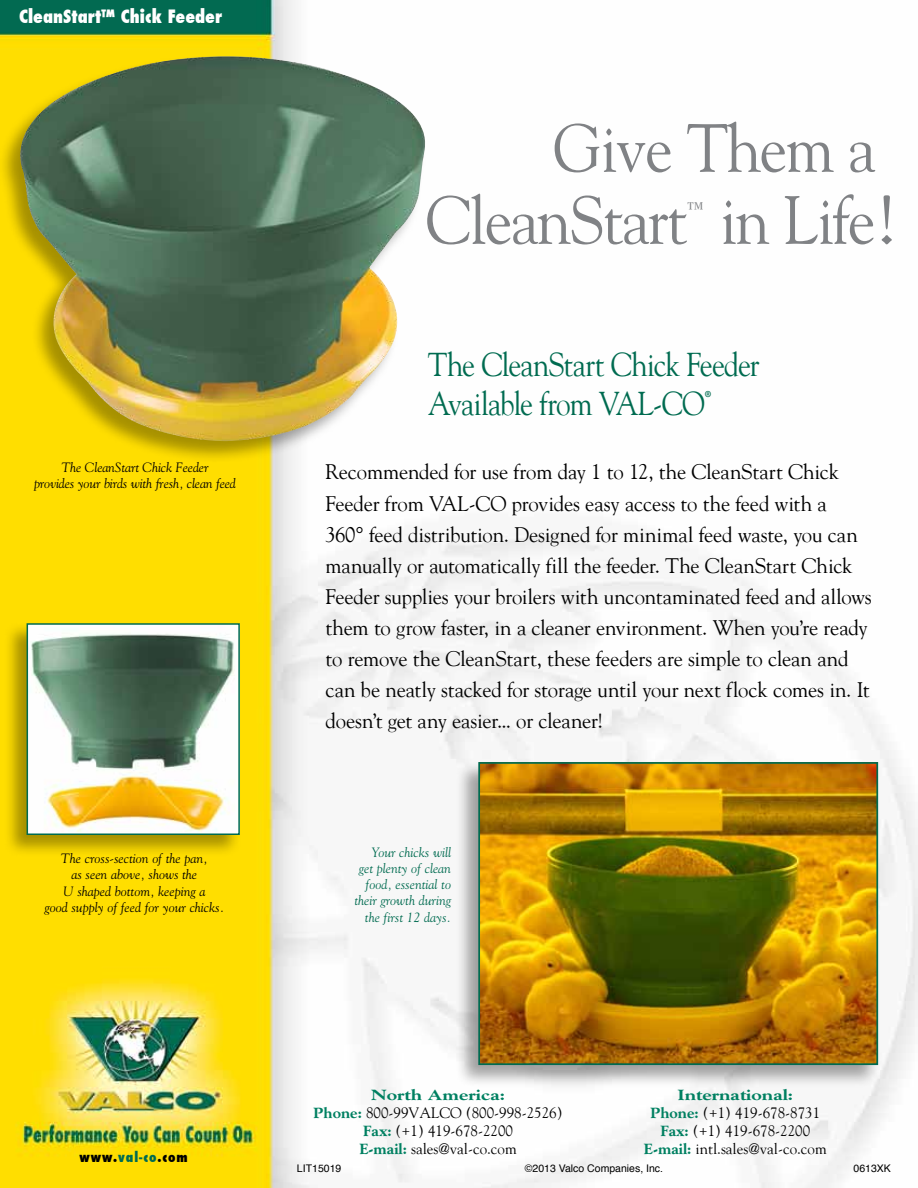
<style>
.page{position:relative;width:918px;height:1188px;background:#fff}
.page>*{position:absolute;margin:0;border:0;box-sizing:border-box;transform-origin:0 0}
.t1{font:67.5px/72px "Goudy";letter-spacing:-.03em;color:#808285;scale:.93 1}
.t2{font:33px/39px "Goudy";letter-spacing:-.03em;color:#006b50;scale:.89 1}
.t3{font:21px/31px "Goudy";letter-spacing:-.01em;color:#000}
.t4{font:21px "Goudy";color:#808285;scale:.93 1}
.t5{font:800 condensed 18px "Futura";color:#fff}
.t6{font:15px/18px "Goudy";color:#000;text-align:center}
.t7{font:italic 13.5px/16.2px "Goudy";color:#000;text-align:center}
.t8{font:italic 13.5px/16.2px "Goudy";color:#006b50;text-align:right}
.t9{font:800 condensed 13.5px "Futura";letter-spacing:.07em;color:#000}
.t10{font:10.5px "Helvetica";color:#000}
.s1{font-size:72px}
.s2{color:#006b50}
.s3{font-weight:800;color:#008061}
</style>
<div class="page">
<img style="left:0;top:0;width:918px;height:1188px">
<div style="left:0;top:54px;width:426px;height:410px;background:#000;opacity:.35"></div>
<img style="left:20px;top:58px;width:170px;height:206px">
<div style="left:4px;top:622px;width:237px;height:235px;background:#000;opacity:.35"></div>
<img style="left:30px;top:626px;width:207px;height:206px">
<div style="left:27px;top:623px;width:213px;height:212px;border:2px solid #006b50"></div>
<div style="left:456px;top:761px;width:424px;height:326px;background:#000;opacity:.35"></div>
<img style="left:481px;top:765px;width:394px;height:297px">
<div style="left:478px;top:762px;width:400px;height:303px;border:2px solid #006b50"></div>
<p class="t5" style="left:19px;top:4px;width:205px">CleanStart™ Chick Feeder</p>
<p class="t7" style="left:34px;top:459px;width:203px">The CleanStart Chick Feeder<br>provides your birds with fresh, clean feed</p>
<p class="t7" style="left:44px;top:850px;width:181px">The cross-section of the pan,<br>as seen above, shows the<br>U shaped bottom, keeping a<br>good supply of feed for your chicks.</p>
<h1 class="t1" style="left:426px;top:111px;width:485px;text-indent:127px">Give Them a<br>CleanStart</h1>
<p class="t4" style="left:686px;top:197px;width:22px">™</p>
<h1 class="t1" style="left:720px;top:183px;width:195px">in Life<span class="s1">!</span></h1>
<h2 class="t2" style="left:428px;top:344px;width:374px">The CleanStart Chick Feeder<br>Available from VAL-CO<sup>®</sup></h2>
<p class="t3" style="left:326px;top:456px;width:548px">Recommended for use from day 1 to 12, the CleanStart Chick Feeder from VAL-CO provides easy access to the feed with a<br>360° feed distribution. Designed for minimal feed waste, you can manually or automatically fill the feeder. The CleanStart Chick Feeder supplies your broilers with uncontaminated feed and allows them to grow faster, in a cleaner environment. When you’re ready to remove the CleanStart, these feeders are simple to clean and can be neatly stacked for storage until your next flock comes in. It doesn’t get any easier... or cleaner!</p>
<p class="t8" style="left:354px;top:844px;width:98px">Your chicks will get plenty of clean food, essential to their growth during the first 12 days.</p>
<p class="t9" style="left:79px;top:1147px;width:110px">www.<span class="s2">val-co</span>.com</p>
<p class="t6" style="left:314px;top:1085px;width:251px"><span class="s3">North America:<br>Phone:</span> 800-99VALCO (800-998-2526)<br><span class="s3">Fax:</span> (+1) 419-678-2200<br><span class="s3">E-mail:</span> sales@val-co.com</p>
<p class="t6" style="left:644px;top:1085px;width:184px"><span class="s3">International:<br>Phone:</span> (+1) 419-678-8731<br><span class="s3">Fax:</span> (+1) 419-678-2200<br><span class="s3">E-mail:</span> intl.sales@val-co.com</p>
<p class="t10" style="left:297px;top:1160px;width:46px">LIT15019</p>
<p class="t10" style="left:525px;top:1160px;width:140px">©2013 Valco Companies, Inc.</p>
<p class="t10" style="left:854px;top:1160px;width:39px">0613XK</p>
</div>
